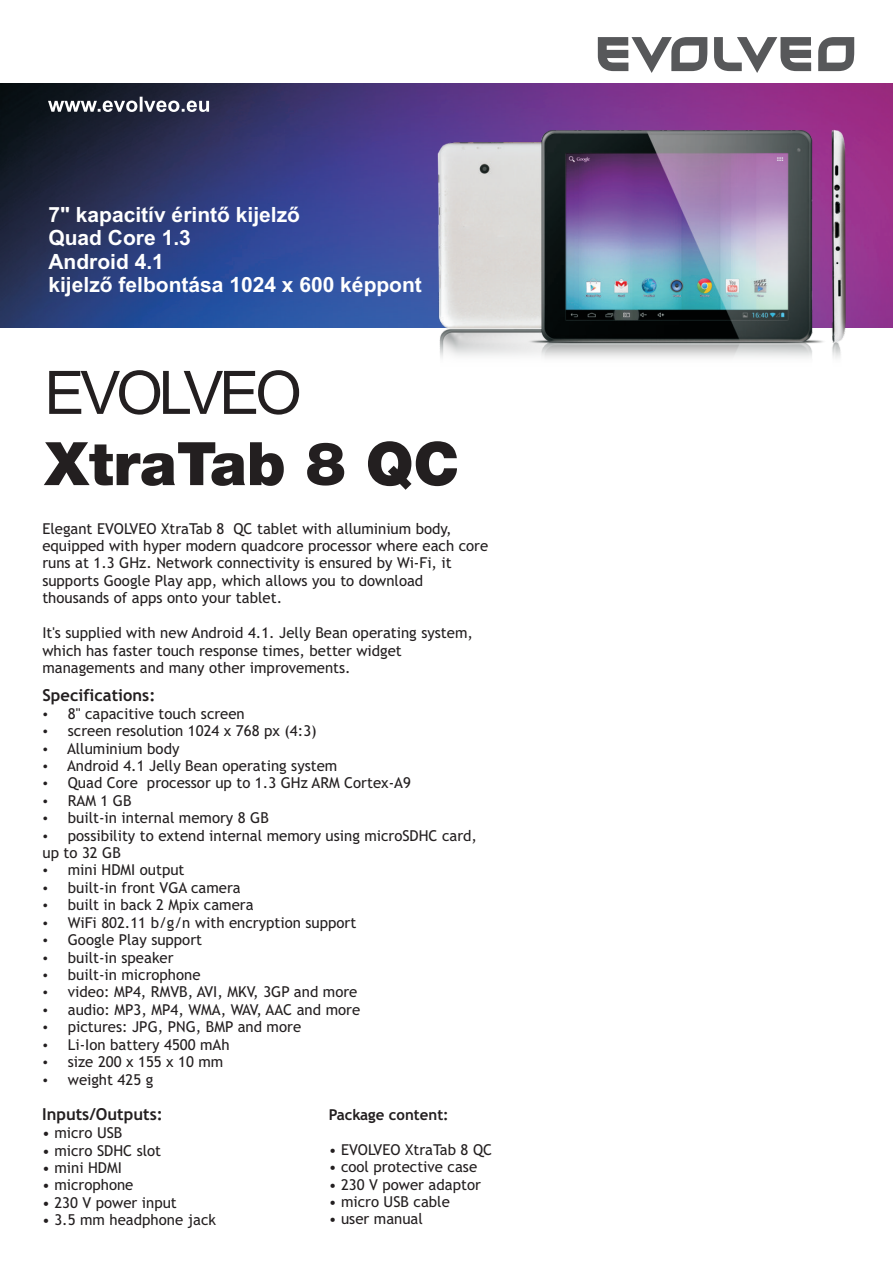
<style>
.page{position:relative;width:893px;height:1263px;background:#fff}
.page>*{position:absolute;margin:0;border:0;box-sizing:border-box;transform-origin:0 0}
.t1{font:700 21px/23.4px "Arial";color:#fff}
.t2{font:700 16.5px "Trebuchet MS";color:#231f20}
.t3{font:15px/17.4px "Trebuchet MS";color:#231f20}
.t4{font:700 15px "Trebuchet MS";color:#231f20}
.t5{font:12.75px "Wingdings";color:#231f20}
</style>
<div class="page">
<svg style="left:818px;top:37px;width:36px;height:34px"></svg>
<svg style="left:598px;top:37px;width:109px;height:36px"></svg>
<svg style="left:714px;top:37px;width:97px;height:36px"></svg>
<img style="left:0;top:84px;width:893px;height:243px">
<svg style="left:44px;top:370px;width:413px;height:120px"></svg>
<svg style="left:48px;top:97px;width:161px;height:15px"></svg>
<img style="left:397px;top:96px;width:496px;height:262px">
<h1 class="t1" style="left:48px;top:205px;width:253px">7" kapacitív érintő kijelző</h1>
<h1 class="t1" style="left:48px;top:228px;width:144px">Quad Core 1.3<br>Android 4.1</h1>
<h1 class="t1" style="left:48px;top:275px;width:375px">kijelző felbontása 1024 x 600 képpont</h1>
<p class="t3" style="left:42px;top:521px;width:447px">Elegant EVOLVEO XtraTab 8 QC tablet with alluminium body, equipped with hyper modern quadcore processor where each core runs at 1.3 GHz. Network connectivity is ensured by Wi-Fi, it supports Google Play app, which allows you to download thousands of apps onto your tablet.</p>
<p class="t3" style="left:42px;top:625px;width:432px">It's supplied with new Android 4.1. Jelly Bean operating system, which has faster touch response times, better widget managements and many other improvements.</p>
<p class="t2" style="left:43px;top:689px;width:114px">Specifications:</p>
<p class="t3" style="left:68px;top:706px;width:178px">8" capacitive touch screen</p>
<p class="t5" style="left:43px;top:744px;width:40px">•</p>
<p class="t3" style="left:68px;top:723px;width:250px">screen resolution 1024 x 768 px (4:3)</p>
<p class="t3" style="left:67px;top:741px;width:114px">Alluminium body</p>
<p class="t5" style="left:43px;top:761px;width:40px">•</p>
<p class="t3" style="left:67px;top:758px;width:272px">Android 4.1 Jelly Bean operating system</p>
<p class="t5" style="left:43px;top:778px;width:40px">•</p>
<p class="t3" style="left:68px;top:776px;width:345px">Quad Core processor up to 1.3 GHz ARM Cortex-A9</p>
<p class="t5" style="left:43px;top:796px;width:40px">•</p>
<p class="t3" style="left:68px;top:793px;width:65px">RAM 1 GB</p>
<p class="t3" style="left:68px;top:810px;width:203px">built-in internal memory 8 GB</p>
<p class="t3" style="left:68px;top:828px;width:411px">possibility to extend internal memory using microSDHC card,</p>
<p class="t3" style="left:43px;top:845px;width:80px">up to 32 GB</p>
<p class="t3" style="left:68px;top:863px;width:118px">mini HDMI output</p>
<p class="t5" style="left:43px;top:900px;width:40px">•</p>
<p class="t5" style="left:43px;top:813px;width:40px">•</p>
<p class="t5" style="left:43px;top:831px;width:40px">•</p>
<p class="t3" style="left:68px;top:880px;width:174px">built-in front VGA camera</p>
<p class="t3" style="left:68px;top:898px;width:187px">built in back 2 Mpix camera</p>
<p class="t5" style="left:43px;top:918px;width:40px">•</p>
<p class="t3" style="left:68px;top:915px;width:290px">WiFi 802.11 b/g/n with encryption support</p>
<p class="t5" style="left:43px;top:935px;width:40px">•</p>
<p class="t3" style="left:68px;top:932px;width:136px">Google Play support</p>
<p class="t5" style="left:43px;top:953px;width:40px">•</p>
<p class="t3" style="left:68px;top:950px;width:107px">built-in speaker</p>
<p class="t5" style="left:43px;top:970px;width:40px">•</p>
<p class="t3" style="left:68px;top:967px;width:134px">built-in microphone</p>
<p class="t5" style="left:43px;top:987px;width:40px">•</p>
<p class="t3" style="left:68px;top:985px;width:291px">video: MP4, RMVB, AVI, MKV, 3GP and more</p>
<p class="t5" style="left:43px;top:1005px;width:40px">•</p>
<p class="t3" style="left:68px;top:1002px;width:294px">audio: MP3, MP4, WMA, WAV, AAC and more</p>
<p class="t5" style="left:43px;top:1022px;width:40px">•</p>
<p class="t3" style="left:68px;top:1019px;width:235px">pictures: JPG, PNG, BMP and more</p>
<p class="t5" style="left:43px;top:1040px;width:40px">•</p>
<p class="t3" style="left:68px;top:1037px;width:163px">Li-Ion battery 4500 mAh</p>
<p class="t3" style="left:68px;top:1054px;width:157px">size 200 x 155 x 10 mm weight 425 g</p>
<p class="t2" style="left:42px;top:1108px;width:122px">Inputs/Outputs:</p>
<p class="t3" style="left:42px;top:1125px;width:82px">• micro USB</p>
<p class="t3" style="left:42px;top:1143px;width:121px">• micro SDHC slot</p>
<p class="t3" style="left:42px;top:1160px;width:81px">• mini HDMI</p>
<p class="t3" style="left:42px;top:1178px;width:93px">• microphone</p>
<p class="t3" style="left:42px;top:1195px;width:136px">• 230 V power input</p>
<p class="t3" style="left:42px;top:1212px;width:175px">• 3.5 mm headphone jack</p>
<p class="t5" style="left:43px;top:1057px;width:40px">•</p>
<p class="t5" style="left:43px;top:1075px;width:40px">•</p>
<p class="t4" style="left:329px;top:1109px;width:122px">Package content:</p>
<p class="t3" style="left:329px;top:1142px;width:165px">• EVOLVEO XtraTab 8 QC</p>
<p class="t3" style="left:329px;top:1159px;width:150px">• cool protective case</p>
<p class="t3" style="left:329px;top:1177px;width:154px">• 230 V power adaptor</p>
<p class="t3" style="left:329px;top:1194px;width:123px">• micro USB cable</p>
<p class="t3" style="left:329px;top:1212px;width:96px">• user manual</p>
</div>
